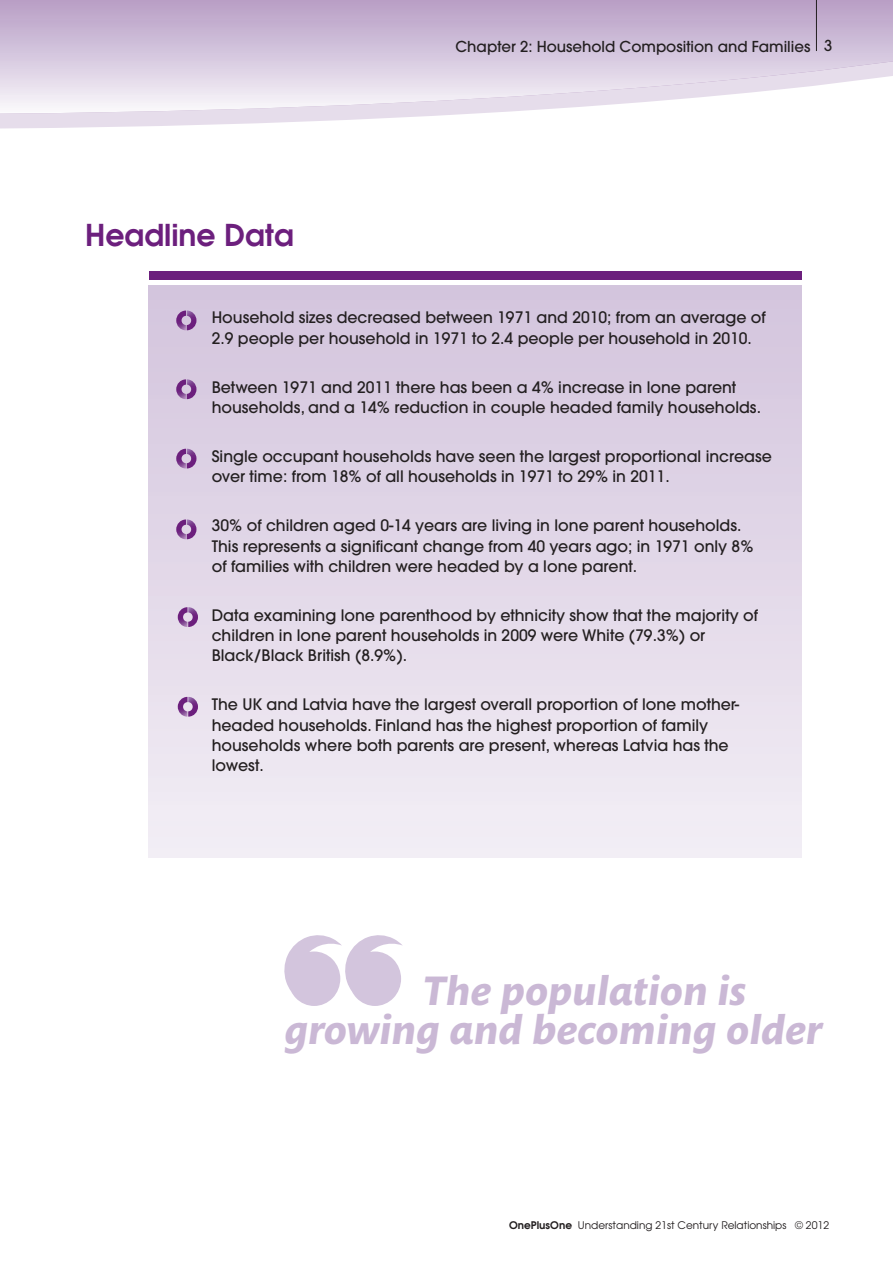
<style>
.page{position:relative;width:893px;height:1263px;background:#fff}
.page>*{position:absolute;margin:0;border:0;box-sizing:border-box;transform-origin:0 0}
.t1{font:italic 700 42px/39px "Mundo Sans Std";color:#cab8d5}
.t2{font:600 30px "Avant Garde";color:#6c1f7d}
.t3{font:500 15.75px/20.2px "Avant Garde";color:#231f20}
.t4{font:500 15px "Avant Garde";color:#231f20}
.t5{font:10.5px "Avant Garde";color:#231f20}
.s1{font-weight:600}
</style>
<div class="page">
<svg style="left:0;top:114px;width:462px;height:14px;fill:#e6ddeb"></svg>
<svg style="left:0;top:0;width:893px;height:114px;background:#d7c9df"></svg>
<hr style="left:816px;top:0;width:1px;height:51px;background:#231f20">
<div style="left:149px;top:285px;width:652px;height:572px;background:linear-gradient(to bottom,#d3c4dd,#f2eef5)"></div>
<div style="left:149px;top:271px;width:652px;height:9px;background:#6c1f7d"></div>
<svg style="left:176px;top:311px;width:20px;height:19px"></svg>
<svg style="left:176px;top:379px;width:20px;height:20px"></svg>
<svg style="left:176px;top:449px;width:20px;height:19px"></svg>
<svg style="left:176px;top:519px;width:20px;height:20px"></svg>
<svg style="left:178px;top:607px;width:20px;height:20px"></svg>
<svg style="left:178px;top:697px;width:20px;height:20px"></svg>
<svg style="left:284px;top:935px;width:119px;height:71px"></svg>
<h2 class="t2" style="left:85px;top:218px;width:210px">Headline Data</h2>
<p class="t4" style="left:455px;top:40px;width:379px">Chapter 2: Household Composition and Families 3</p>
<p class="t3" style="left:212px;top:309px;width:556px">Household sizes decreased between 1971 and 2010; from an average of<br>2.9 people per household in 1971 to 2.4 people per household in 2010.</p>
<p class="t3" style="left:212px;top:378px;width:551px">Between 1971 and 2011 there has been a 4% increase in lone parent households, and a 14% reduction in couple headed family households.</p>
<p class="t3" style="left:212px;top:447px;width:562px">Single occupant households have seen the largest proportional increase over time: from 18% of all households in 1971 to 29% in 2011.</p>
<p class="t3" style="left:212px;top:517px;width:543px">30% of children aged 0-14 years are living in lone parent households.<br>This represents a significant change from 40 years ago; in 1971 only 8% of families with children were headed by a lone parent.</p>
<p class="t3" style="left:212px;top:606px;width:548px">Data examining lone parenthood by ethnicity show that the majority of children in lone parent households in 2009 were White (79.3%) or<br>Black/Black British (8.9%).</p>
<p class="t3" style="left:212px;top:696px;width:529px">The UK and Latvia have the largest overall proportion of lone mother&shy;headed households. Finland has the highest proportion of family households where both parents are present, whereas Latvia has the lowest.</p>
<h1 class="t1" style="left:284px;top:976px;width:540px;text-indent:139px">The population is growing and becoming older</h1>
<p class="t5" style="left:509px;top:1219px;width:322px"><span class="s1">OnePlusOne</span> Understanding 21st Century Relationships © 2012</p>
</div>
